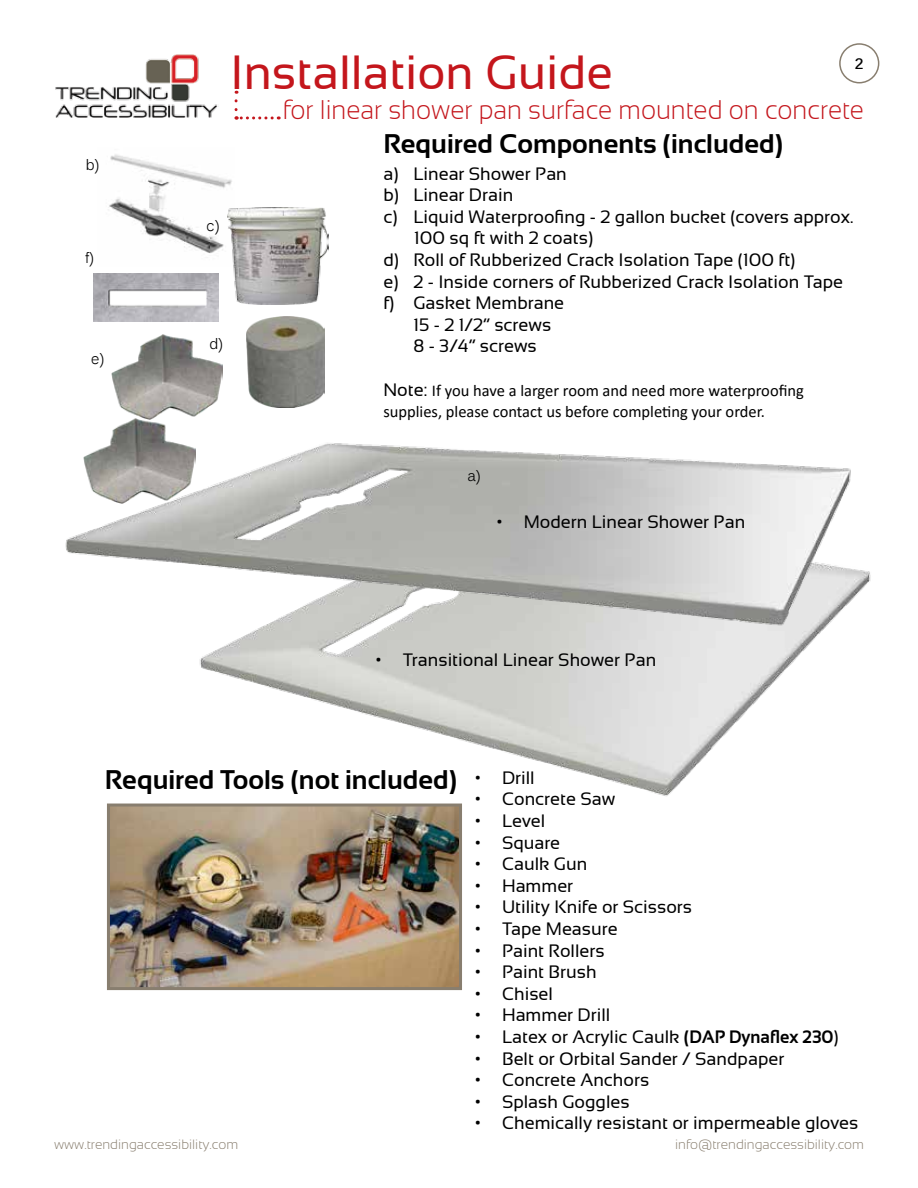
<style>
.page{position:relative;width:918px;height:1188px;background:#fff}
.page>*{position:absolute;margin:0;border:0;box-sizing:border-box;transform-origin:0 0}
.t1{font:48px "Sansation";color:#c4161c}
.t2{font:700 27px "Sansation";color:#000}
.t3{font:300 27px "Sansation";color:#c4161c;scale:.95 1}
.t4{font:18px "Sansation";color:#000}
.t5{font:16.5px/21.6px "Calibri";color:#000}
.t6{font:15px "Kalinga";color:#000;scale:.95 1}
.t7{font:700 15px "Kalinga";color:#000}
.t8{font:300 13.5px "Sansation";color:#887e6f}
.s1{font-family:"Sansation";font-size:18px}
.s2{font-weight:700}
</style>
<div class="page">
<img style="left:55px;top:54px;width:163px;height:63px">
<div style="left:839px;top:43px;width:40px;height:40px;border:2px solid #887e6f;border-radius:50%"></div>
<svg style="left:235px;top:101px;width:37px;height:18px"></svg>
<img style="left:188px;top:569px;width:683px;height:235px">
<img style="left:111px;top:808px;width:347px;height:178px">
<div style="left:107px;top:804px;width:355px;height:186px;border:3px solid #887e6f"></div>
<img style="left:65px;top:443px;width:791px;height:187px">
<img style="left:108px;top:154px;width:124px;height:99px">
<img style="left:228px;top:208px;width:100px;height:97px">
<img style="left:93px;top:273px;width:126px;height:48px">
<img style="left:83px;top:419px;width:112px;height:84px">
<img style="left:111px;top:334px;width:111px;height:85px">
<img style="left:247px;top:317px;width:78px;height:91px">
<p class="t6" style="left:86px;top:155px;width:16px">b)</p>
<p class="t6" style="left:85px;top:248px;width:11px">f)</p>
<p class="t6" style="left:91px;top:349px;width:16px">e)</p>
<p class="t6" style="left:207px;top:216px;width:15px">c)</p>
<p class="t6" style="left:209px;top:334px;width:16px">d)</p>
<h1 class="t1" style="left:230px;top:46px;width:384px">Installation Guide</h1>
<p class="t7" style="left:855px;top:54px;width:10px">2</p>
<h2 class="t3" style="left:283px;top:94px;width:613px">for linear shower pan surface mounted on concrete</h2>
<h2 class="t2" style="left:383px;top:129px;width:401px">Required Components (included)</h2>
<p class="t4" style="left:383px;top:163px;width:185px">a) Linear Shower Pan</p>
<p class="t4" style="left:383px;top:185px;width:131px">b) Linear Drain</p>
<p class="t4" style="left:383px;top:206px;width:471px">c) Liquid Waterproofing - 2 gallon bucket (covers approx.</p>
<p class="t4" style="left:414px;top:228px;width:181px">100 sq ft with 2 coats)</p>
<p class="t4" style="left:383px;top:250px;width:414px">d) Roll of Rubberized Crack Isolation Tape (100 ft)</p>
<p class="t4" style="left:383px;top:271px;width:461px">e) 2 - Inside corners of Rubberized Crack Isolation Tape</p>
<p class="t4" style="left:383px;top:293px;width:182px">f) Gasket Membrane</p>
<p class="t4" style="left:413px;top:314px;width:139px">15 - 2 1/2” screws</p>
<p class="t4" style="left:413px;top:336px;width:125px">8 - 3/4” screws</p>
<p class="t5" style="left:383px;top:379px;width:422px"><span class="s1">Note:</span> If you have a larger room and need more waterproofing supplies, please contact us before completing your order.</p>
<p class="t6" style="left:467px;top:466px;width:16px">a)</p>
<p class="t4" style="left:497px;top:511px;width:250px">• Modern Linear Shower Pan</p>
<p class="t4" style="left:376px;top:649px;width:282px">• Transitional Linear Shower Pan</p>
<h2 class="t2" style="left:105px;top:764px;width:431px">Required Tools (not included) <sup>•</sup> <sup>Drill</sup></h2>
<p class="t4" style="left:475px;top:789px;width:142px">• Concrete Saw</p>
<p class="t4" style="left:475px;top:811px;width:72px">• Level</p>
<p class="t4" style="left:475px;top:832px;width:87px">• Square</p>
<p class="t4" style="left:475px;top:854px;width:114px">• Caulk Gun</p>
<p class="t4" style="left:475px;top:876px;width:100px">• Hammer</p>
<p class="t4" style="left:475px;top:897px;width:219px">• Utility Knife or Scissors</p>
<p class="t4" style="left:475px;top:919px;width:144px">• Tape Measure</p>
<p class="t4" style="left:475px;top:940px;width:131px">• Paint Rollers</p>
<p class="t4" style="left:475px;top:962px;width:123px">• Paint Brush</p>
<p class="t4" style="left:475px;top:984px;width:79px">• Chisel</p>
<p class="t4" style="left:475px;top:1005px;width:137px">• Hammer Drill</p>
<p class="t4" style="left:475px;top:1027px;width:365px">• Latex or Acrylic Caulk <span class="s2">(DAP Dynaflex 230</span>)</p>
<p class="t4" style="left:475px;top:1048px;width:311px">• Belt or Orbital Sander / Sandpaper</p>
<p class="t4" style="left:475px;top:1070px;width:176px">• Concrete Anchors</p>
<p class="t4" style="left:475px;top:1092px;width:156px">• Splash Goggles</p>
<p class="t4" style="left:475px;top:1113px;width:385px">• Chemically resistant or impermeable gloves</p>
<p class="t8" style="left:54px;top:1137px;width:186px">www.trendingaccessibility.com</p>
<p class="t8" style="left:675px;top:1137px;width:190px">info@trendingaccessibility.com</p>
</div>
